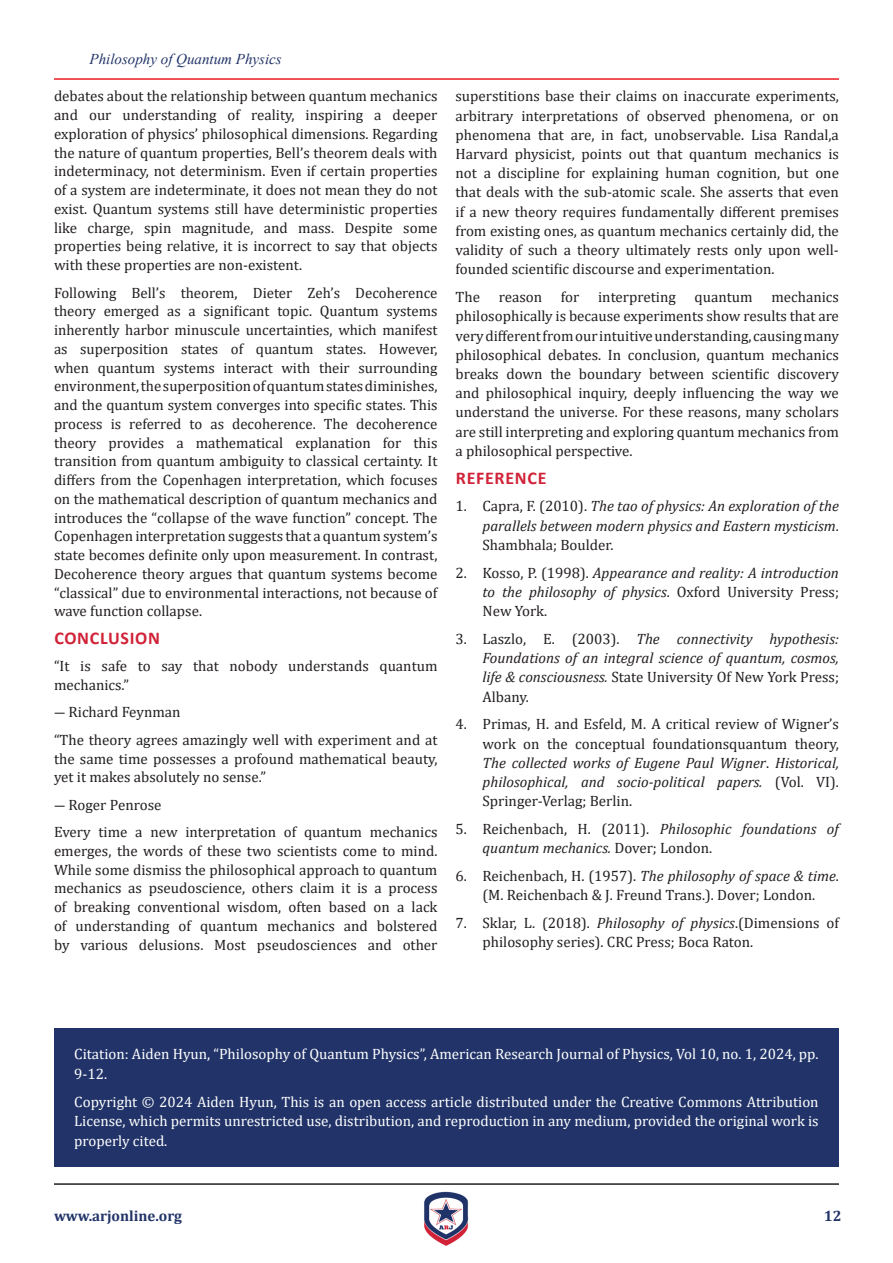
<style>
.page{position:relative;width:893px;height:1263px;background:#fff}
.page>*{position:absolute;margin:0;border:0;box-sizing:border-box;transform-origin:0 0}
.t1{font:700 18px "Calibri";letter-spacing:.04em;color:#d12238}
.Normal__Web{font:15px/18.8px "Cambria";color:#231f20;text-align:justify}
.t2{font:italic 15px/19.2px "Cambria";color:#231f20;text-align:justify}
.t3{font:15px/19.5px "Cambria";color:#fff}
.t4{font:italic 15px "Times New Roman";color:#213368}
.t5{font:700 15px "Cambria";color:#213368}
.s1{font-style:normal}
.s2{font-style:italic}
</style>
<div class="page">
<img style="left:424px;top:1191px;width:45px;height:55px">
<hr style="left:54px;top:1183px;width:785px;height:2px;background:#231f20">
<hr style="left:54px;top:78px;width:785px;height:2px;background:#ed1c24">
<div style="left:54px;top:1028px;width:785px;height:139px;background:#213368"></div>
<p class="t4" style="left:90px;top:49px;width:194px">Philosophy of Quantum Physics</p>
<p class="Normal__Web" style="left:54px;top:87px;width:385px">debates about the relationship between quantum mechanics and our understanding of reality, inspiring a deeper exploration of physics’ philosophical dimensions. Regarding the nature of quantum properties, Bell’s theorem deals with indeterminacy, not determinism. Even if certain properties of a system are indeterminate, it does not mean they do not exist. Quantum systems still have deterministic properties like charge, spin magnitude, and mass. Despite some properties being relative, it is incorrect to say that objects with these properties are non-existent.</p>
<p class="Normal__Web" style="left:54px;top:283px;width:385px">Following Bell’s theorem, Dieter Zeh’s Decoherence theory emerged as a significant topic. Quantum systems inherently harbor minuscule uncertainties, which manifest as superposition states of quantum states. However, when quantum systems interact with their surrounding environment, the superposition of quantum states diminishes, and the quantum system converges into specific states. This process is referred to as decoherence. The decoherence theory provides a mathematical explanation for this transition from quantum ambiguity to classical certainty. It differs from the Copenhagen interpretation, which focuses on the mathematical description of quantum mechanics and introduces the “collapse of the wave function” concept. The Copenhagen interpretation suggests that a quantum system’s state becomes definite only upon measurement. In contrast, Decoherence theory argues that quantum systems become “classical” due to environmental interactions, not because of wave function collapse.</p>
<p class="t1" style="left:54px;top:625px;width:107px">CONCLUSION</p>
<p class="Normal__Web" style="left:54px;top:657px;width:385px">“It is safe to say that nobody understands quantum mechanics.”</p>
<p class="Normal__Web" style="left:54px;top:703px;width:128px">― Richard Feynman</p>
<p class="Normal__Web" style="left:54px;top:730px;width:385px">“The theory agrees amazingly well with experiment and at the same time possesses a profound mathematical beauty, yet it makes absolutely no sense.”</p>
<p class="Normal__Web" style="left:54px;top:795px;width:109px">― Roger Penrose</p>
<p class="Normal__Web" style="left:54px;top:822px;width:385px">Every time a new interpretation of quantum mechanics emerges, the words of these two scientists come to mind.<br>While some dismiss the philosophical approach to quantum mechanics as pseudoscience, others claim it is a process of breaking conventional wisdom, often based on a lack of understanding of quantum mechanics and bolstered by various delusions. Most pseudosciences and other</p>
<p class="Normal__Web" style="left:455px;top:87px;width:385px;line-height:19.2px">superstitions base their claims on inaccurate experiments, arbitrary interpretations of observed phenomena, or on phenomena that are, in fact, unobservable. Lisa Randal,a Harvard physicist, points out that quantum mechanics is not a discipline for explaining human cognition, but one that deals with the sub-atomic scale. She asserts that even if a new theory requires fundamentally different premises from existing ones, as quantum mechanics certainly did, the validity of such a theory ultimately rests only upon well&shy;founded scientific discourse and experimentation.</p>
<p class="Normal__Web" style="left:455px;top:288px;width:222px">The reason for interpreting</p>
<p class="Normal__Web" style="left:695px;top:288px;width:60px">quantum</p>
<p class="Normal__Web" style="left:455px;top:287px;width:385px;line-height:19.2px;text-indent:316px">mechanics philosophically is because experiments show results that are very different from our intuitive understanding, causing many philosophical debates. In conclusion, quantum mechanics breaks down the boundary between scientific discovery and philosophical inquiry, deeply influencing the way we understand the universe. For these reasons, many scholars are still interpreting and exploring quantum mechanics from a philosophical perspective.</p>
<p class="t1" style="left:456px;top:465px;width:92px">REFERENCE</p>
<p class="t2" style="left:482px;top:496px;width:358px;text-indent:-27px"><span class="s1">1. Capra, F. (2010).</span> The tao of physics: An exploration of the parallels between modern physics and Eastern mysticism<span class="s1">.<br>Shambhala; Boulder.</span></p>
<p class="t2" style="left:482px;top:562px;width:358px;text-indent:-27px"><span class="s1">2. Kosso, P. (1998).</span> Appearance and reality: A introduction to the philosophy of physics<span class="s1">. Oxford University Press; New York.</span></p>
<p class="t2" style="left:482px;top:628px;width:358px;text-indent:-27px"><span class="s1">3. Laszlo, E. (2003).</span> The connectivity hypothesis:<br>Foundations of an integral science of quantum, cosmos, life &amp; consciousness. <span class="s1">State University Of New York Press; Albany.</span></p>
<p class="Normal__Web" style="left:482px;top:715px;width:358px;line-height:19.2px;text-indent:-27px">4. Primas, H. and Esfeld, M. A critical review of Wigner’s work on the conceptual foundationsquantum theory, <span class="s2">The collected works of Eugene Paul Wigner</span>. <span class="s2">Historical, philosophical, and socio-political papers.</span> (Vol. VI).<br>Springer-Verlag; Berlin.</p>
<p class="t2" style="left:482px;top:819px;width:358px;text-indent:-27px"><span class="s1">5. Reichenbach, H. (2011).</span> Philosophic foundations of quantum mechanics. <span class="s1">Dover; London.</span></p>
<p class="Normal__Web" style="left:455px;top:866px;width:385px;line-height:19.2px;text-align:center">6. Reichenbach, H. (1957). <span class="s2">The philosophy of space &amp; time</span>. (M. Reichenbach &amp; J. Freund Trans.). Dover; London.</p>
<p class="Normal__Web" style="left:482px;top:913px;width:358px;line-height:19.2px;text-indent:-27px">7. Sklar, L. (2018). <span class="s2">Philosophy of physics</span>.(Dimensions of philosophy series). CRC Press; Boca Raton.</p>
<p class="t3" style="left:74px;top:1044px;width:746px">Citation: Aiden Hyun, “Philosophy of Quantum Physics”, American Research Journal of Physics, Vol 10, no. 1, 2024, pp.<br>9-12.</p>
<p class="t3" style="left:74px;top:1092px;width:746px;text-align:justify">Copyright © 2024 Aiden Hyun, This is an open access article distributed under the Creative Commons Attribution License, which permits unrestricted use, distribution, and reproduction in any medium, provided the original work is properly cited.</p>
<p class="t5" style="left:54px;top:1205px;width:130px">www.arjonline.org</p>
<p class="t5" style="left:824px;top:1205px;width:19px">12</p>
</div>
